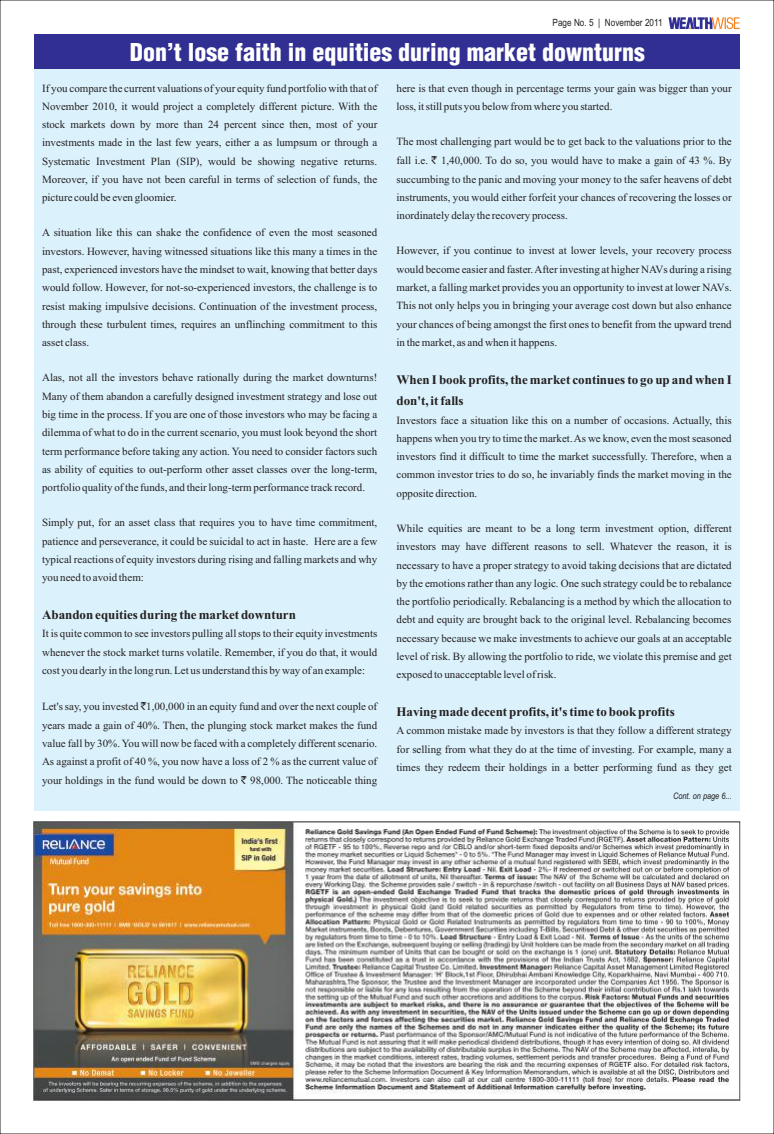
<style>
.page{position:relative;width:774px;height:1134px;background:#fff}
.page>*{position:absolute;margin:0;border:0;box-sizing:border-box;transform-origin:0 0}
.t1{font:24px "Switzerland Cond Black";color:#fff}
.t2{font:700 13px/21.6px "Times New Roman";color:#241f1f}
.t3{font:11px/18.3px "Times New Roman";color:#241f1f;text-align:justify}
.t4{font:10px "Arial Narrow";color:#241f1f}
.t5{font:italic 9px "Arial Narrow";color:#241f1f}
.s1{font-family:"Rupee Foradian"}
</style>
<div class="page">
<svg style="left:669px;top:17px;width:71px;height:12px"></svg>
<div style="left:34px;top:34px;width:706px;height:35px;background:#313092"></div>
<div style="left:34px;top:69px;width:706px;height:741px;background:#dbf2fd"></div>
<img style="left:34px;top:821px;width:706px;height:280px">
<p class="t4" style="left:553px;top:19px;width:112px">Page No. 5 | November 2011</p>
<h1 class="t1" style="left:130px;top:37px;width:516px">Don't lose faith in equities during market downturns</h1>
<p class="t3" style="left:42px;top:80px;width:337px">If you compare the current valuations of your equity fund portfolio with that of November 2010, it would project a completely different picture. With the stock markets down by more than 24 percent since then, most of your investments made in the last few years, either a as lumpsum or through a Systematic Investment Plan (SIP), would be showing negative returns.<br>Moreover, if you have not been careful in terms of selection of funds, the picture could be even gloomier.</p>
<p class="t3" style="left:42px;top:225px;width:337px">A situation like this can shake the confidence of even the most seasoned investors. However, having witnessed situations like this many a times in the past, experienced investors have the mindset to wait, knowing that better days would follow. However, for not-so-experienced investors, the challenge is to resist making impulsive decisions. Continuation of the investment process, through these turbulent times, requires an unflinching commitment to this asset class.</p>
<p class="t3" style="left:42px;top:370px;width:337px">Alas, not all the investors behave rationally during the market downturns!<br>Many of them abandon a carefully designed investment strategy and lose out big time in the process. If you are one of those investors who may be facing a dilemma of what to do in the current scenario, you must look beyond the short term performance before taking any action. You need to consider factors such as ability of equities to out-perform other asset classes over the long-term, portfolio quality of the funds, and their long-term performance track record.</p>
<p class="t3" style="left:42px;top:515px;width:337px">Simply put, for an asset class that requires you to have time commitment, patience and perseverance, it could be suicidal to act in haste. Here are a few typical reactions of equity investors during rising and falling markets and why you need to avoid them:</p>
<p class="t2" style="left:42px;top:605px;width:255px">Abandon equities during the market downturn</p>
<p class="t3" style="left:42px;top:626px;width:337px">It is quite common to see investors pulling all stops to their equity investments whenever the stock market turns volatile. Remember, if you do that, it would cost you dearly in the long run. Let us understand this by way of an example:</p>
<p class="t3" style="left:42px;top:698px;width:337px">Let's say, you invested <span class="s1">`</span>1,00,000 in an equity fund and over the next couple of years made a gain of 40%. Then, the plunging stock market makes the fund value fall by 30%. You will now be faced with a completely different scenario.<br>As against a profit of 40 %, you now have a loss of 2 % as the current value of your holdings in the fund would be down to <span class="s1">`</span> 98,000. The noticeable thing</p>
<p class="t3" style="left:397px;top:80px;width:337px">here is that even though in percentage terms your gain was bigger than your loss, it still puts you below from where you started.</p>
<p class="t3" style="left:397px;top:133px;width:337px">The most challenging part would be to get back to the valuations prior to the fall i.e. <span class="s1">`</span> 1,40,000. To do so, you would have to make a gain of 43 %. By succumbing to the panic and moving your money to the safer heavens of debt instruments, you would either forfeit your chances of recovering the losses or inordinately delay the recovery process.</p>
<p class="t3" style="left:397px;top:243px;width:337px">However, if you continue to invest at lower levels, your recovery process would become easier and faster. After investing at higher NAVs during a rising market, a falling market provides you an opportunity to invest at lower NAVs.<br>This not only helps you in bringing your average cost down but also enhance your chances of being amongst the first ones to benefit from the upward trend in the market, as and when it happens.</p>
<p class="t2" style="left:397px;top:370px;width:337px">When I book profits, the market continues to go up and when I don't, it falls</p>
<p class="t3" style="left:397px;top:412px;width:337px">Investors face a situation like this on a number of occasions. Actually, this happens when you try to time the market. As we know, even the most seasoned investors find it difficult to time the market successfully. Therefore, when a common investor tries to do so, he invariably finds the market moving in the opposite direction.</p>
<p class="t3" style="left:397px;top:520px;width:337px">While equities are meant to be a long term investment option, different investors may have different reasons to sell. Whatever the reason, it is necessary to have a proper strategy to avoid taking decisions that are dictated by the emotions rather than any logic. One such strategy could be to rebalance the portfolio periodically. Rebalancing is a method by which the allocation to debt and equity are brought back to the original level. Rebalancing becomes necessary because we make investments to achieve our goals at an acceptable level of risk. By allowing the portfolio to ride, we violate this premise and get exposed to unacceptable level of risk.</p>
<p class="t2" style="left:397px;top:702px;width:280px">Having made decent profits, it's time to book profits</p>
<p class="t3" style="left:397px;top:723px;width:337px">A common mistake made by investors is that they follow a different strategy for selling from what they do at the time of investing. For example, many a times they redeem their holdings in a better performing fund as they get</p>
<p class="t5" style="left:673px;top:792px;width:60px">Cont. on page 6...</p>
</div>
